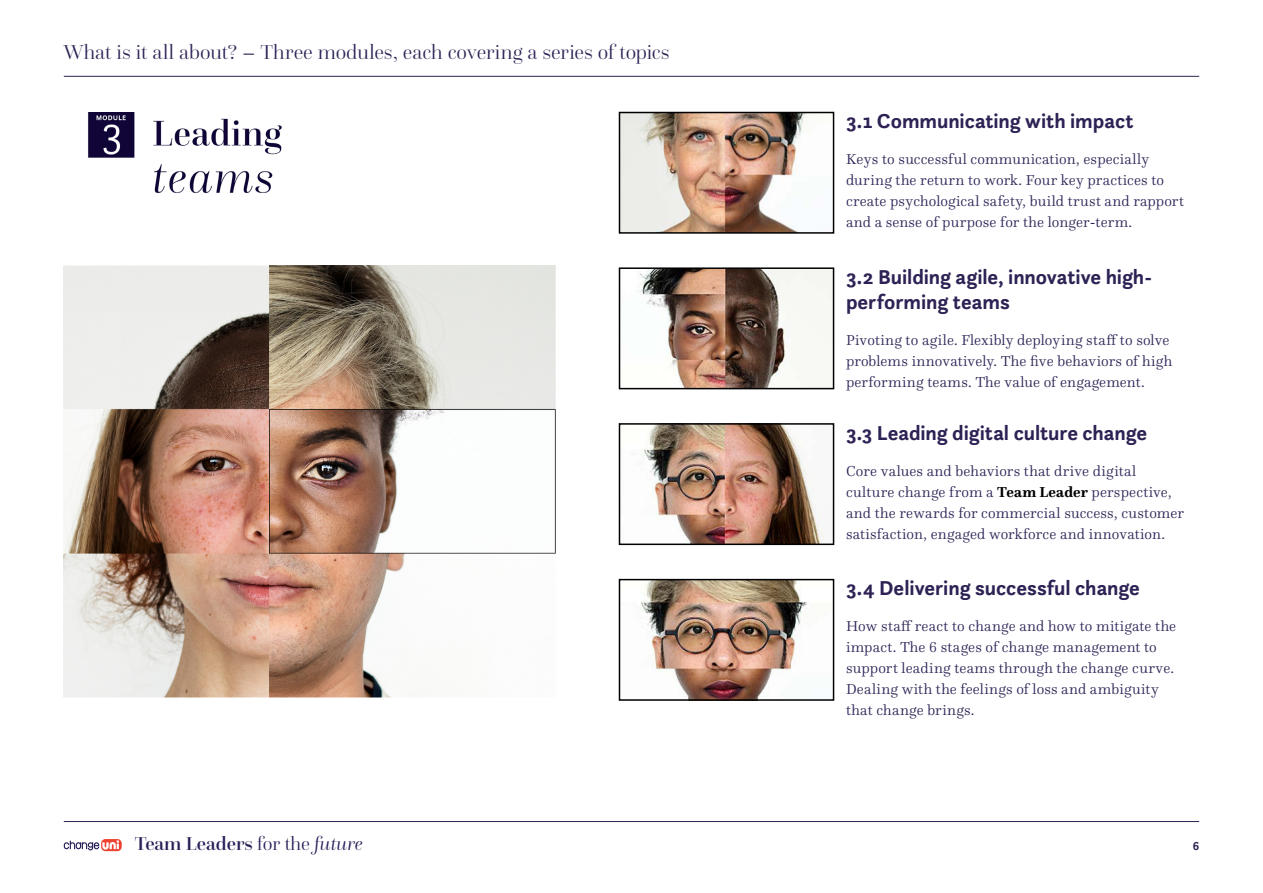
<style>
.page{position:relative;width:1263px;height:893px;background:#fff}
.page>*{position:absolute;margin:0;border:0;box-sizing:border-box;transform-origin:0 0}
.heading_3{font:700 21px/25.5px "Questa Sans";letter-spacing:-.005em;color:#2e2255}
.body{font:300 21px "Questa Grande";color:#2e2255}
.t1{font:500 19.5px "Questa Grande";color:#291f59}
.body-2{font:300 15px/21px "Questa";letter-spacing:.01em;color:#2e2255}
.t2{font:700 12px "Questa Sans";color:#2e2255}
.s1{font-weight:700;color:#000}
.s2{font-weight:300}
.s3{font-weight:300;font-style:italic}
</style>
<div class="page">
<hr style="left:64px;top:821px;width:1135px;height:1px;background:#2e2255">
<svg style="left:64px;top:839px;width:58px;height:12px"></svg>
<hr style="left:64px;top:76px;width:1135px;height:1px;background:#2e2255">
<img style="left:622px;top:115px;width:191px;height:116px">
<div style="left:619px;top:112px;width:215px;height:122px;border:2px solid #000"></div>
<img style="left:637px;top:270px;width:194px;height:116px">
<div style="left:619px;top:267px;width:215px;height:122px;border:2px solid #000"></div>
<img style="left:633px;top:426px;width:190px;height:116px">
<div style="left:619px;top:423px;width:215px;height:122px;border:2px solid #000"></div>
<img style="left:640px;top:582px;width:167px;height:116px">
<div style="left:619px;top:579px;width:215px;height:122px;border:2px solid #000"></div>
<img style="left:64px;top:113px;width:371px;height:153px">
<img style="left:64px;top:266px;width:492px;height:432px">
<p class="body" style="left:64px;top:40px;width:607px">What is it all about? – Three modules, each covering a series of topics</p>
<p class="heading_3" style="left:846px;top:108px;width:289px">3.1 Communicating with impact</p>
<p class="body-2" style="left:846px;top:149px;width:339px">Keys to successful communication, especially during the return to work. Four key practices to create psychological safety, build trust and rapport and a sense of purpose for the longer-term.</p>
<p class="heading_3" style="left:846px;top:264px;width:307px">3.2 Building agile, innovative high&shy;performing teams</p>
<p class="body-2" style="left:846px;top:330px;width:328px">Pivoting to agile. Flexibly deploying staff to solve problems innovatively. The five behaviors of high performing teams. The value of engagement.</p>
<p class="heading_3" style="left:846px;top:420px;width:303px">3.3 Leading digital culture change</p>
<p class="body-2" style="left:846px;top:460px;width:339px">Core values and behaviors that drive digital culture change from a <span class="s1">Team Leader</span> perspective, and the rewards for commercial success, customer satisfaction, engaged workforce and innovation.</p>
<p class="heading_3" style="left:846px;top:575px;width:295px">3.4 Delivering successful change</p>
<p class="body-2" style="left:846px;top:616px;width:332px">How staff react to change and how to mitigate the impact. The 6 stages of change management to support leading teams through the change curve.<br>Dealing with the feelings of loss and ambiguity that change brings.</p>
<h2 class="t1" style="left:135px;top:831px;width:230px">Team Leaders <span class="s2">for the</span> <span class="s3">future</span></h2>
<p class="t2" style="left:1193px;top:838px;width:8px">6</p>
</div>
